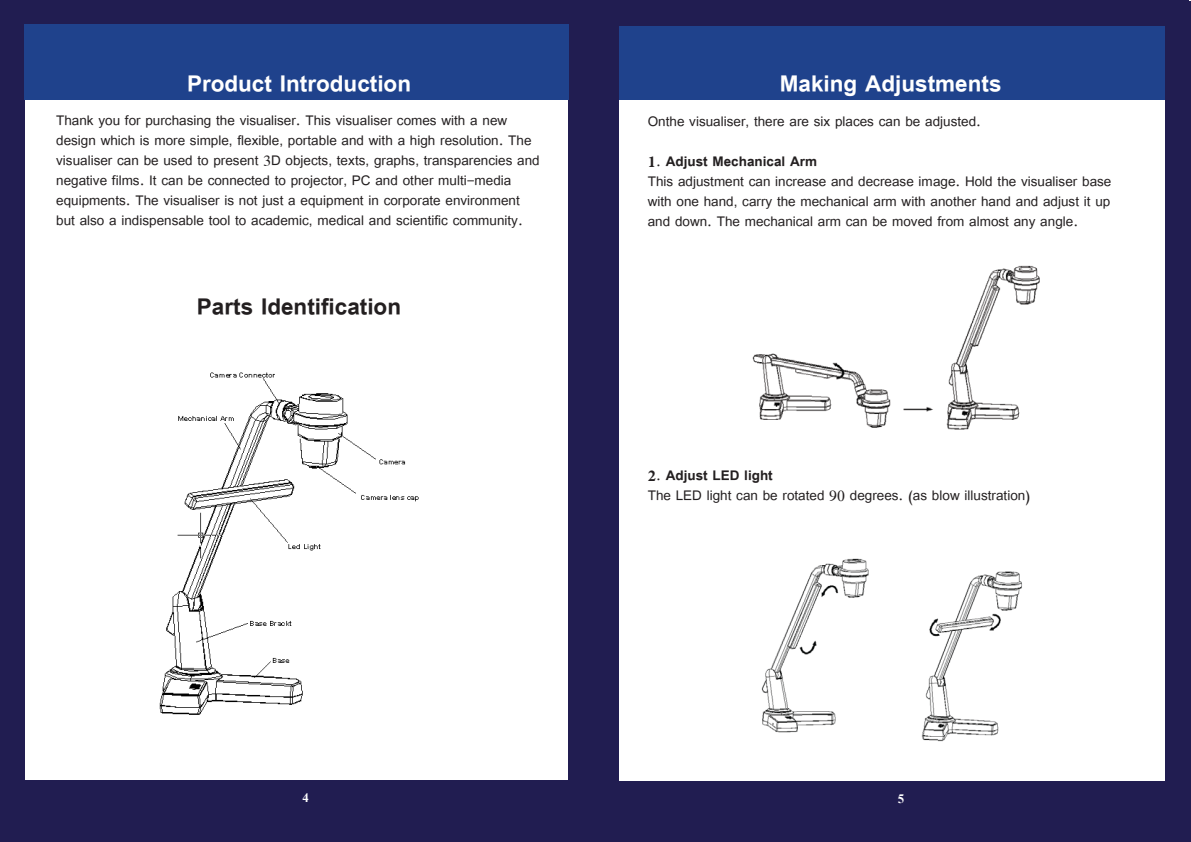
<style>
.page{position:relative;width:1191px;height:842px;background:#fff}
.page>*{position:absolute;margin:0;border:0;box-sizing:border-box;transform-origin:0 0}
.t1{font:700 25px "Simplified Arabic";color:#fff}
.t2{font:700 25px "Simplified Arabic";color:#231f20}
.t3{font:15px/20px "Simplified Arabic";color:#231f20;text-align:justify}
.t4{font:700 15px "Simplified Arabic";color:#231f20}
.t5{font:700 12.8px "Times New Roman";color:#fff}
</style>
<div class="page">
<div style="left:616px;top:24px;width:551px;height:76px;background:#1f428c"></div>
<div style="left:594px;top:781px;width:597px;height:61px;background:#211d51"></div>
<div style="left:593px;top:1px;width:26px;height:797px;background:#211d51"></div>
<div style="left:1165px;top:1px;width:26px;height:797px;background:#211d51"></div>
<div style="left:593px;top:0;width:595px;height:25px;background:#211d51"></div>
<img style="left:752px;top:265px;width:288px;height:165px">
<img style="left:761px;top:558px;width:261px;height:184px">
<div style="left:0;top:781px;width:595px;height:61px;background:#211d51"></div>
<div style="left:0;top:2px;width:24px;height:796px;background:#211d51"></div>
<div style="left:569px;top:2px;width:25px;height:796px;background:#211d51"></div>
<div style="left:0;top:0;width:594px;height:26px;background:#211d51"></div>
<img style="left:159px;top:372px;width:260px;height:343px">
<div style="left:24px;top:24px;width:545px;height:75px;background:#1f428c"></div>
<h1 class="t1" style="left:187px;top:63px;width:226px">Product Introduction</h1>
<p class="t3" style="left:56px;top:111px;width:485px;text-align:left">Thank you for purchasing the visualiser. This visualiser comes with a new design which is more simple, flexible, portable and with a high resolution. The visualiser can be used to present 3D objects, texts, graphs, transparencies and negative films. It can be connected to projector, PC and other multi-media equipments. The visualiser is not just a equipment in corporate environment but also a indispensable tool to academic, medical and scientific community.</p>
<h1 class="t2" style="left:197px;top:286px;width:206px">Parts Identification</h1>
<h1 class="t1" style="left:780px;top:64px;width:223px">Making Adjustments</h1>
<p class="t3" style="left:648px;top:111px;width:335px">Onthe visualiser, there are six places can be adjusted.</p>
<p class="t4" style="left:648px;top:149px;width:171px">1. Adjust Mechanical Arm</p>
<p class="t3" style="left:648px;top:171px;width:465px">This adjustment can increase and decrease image. Hold the visualiser base with one hand, carry the mechanical arm with another hand and adjust it up and down. The mechanical arm can be moved from almost any angle.</p>
<p class="t4" style="left:648px;top:463px;width:126px">2. Adjust LED light</p>
<p class="t3" style="left:648px;top:486px;width:384px">The LED light can be rotated 90 degrees. (as blow illustration)</p>
<p class="t5" style="left:302px;top:789px;width:8px">4</p>
<p class="t5" style="left:898px;top:789px;width:8px">5</p>
</div>
